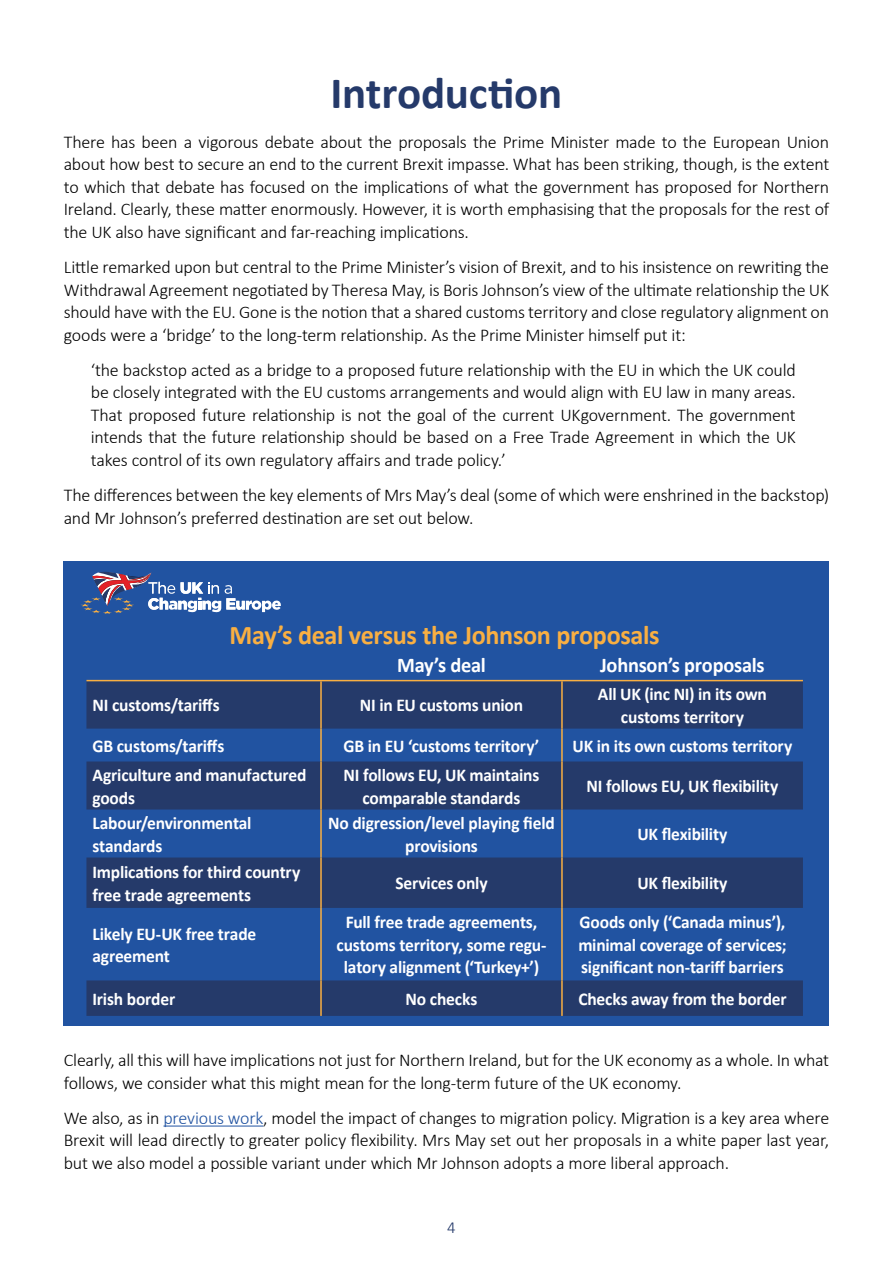
<style>
.page{position:relative;width:893px;height:1263px;background:#fff}
.page>*{position:absolute;margin:0;border:0;box-sizing:border-box;transform-origin:0 0}
.t1{font:700 45px "Calibri";letter-spacing:-.005em;color:#253a6a}
.t2{font:700 27px "Calibri";letter-spacing:-.015em;color:#f9af42}
.t3{font:700 21px "Calibri";letter-spacing:-.01em;color:#fff}
.t4{font:300 18px/22.5px "Calibri";letter-spacing:-.015em;color:#000;text-align:justify}
.t5{font:700 18px/22.5px "Calibri";letter-spacing:-.01em;color:#fff;text-align:center}
.t6{font:300 16.8px "Calibri";color:#253a6a}
.s1{color:#2153a1}
</style>
<div class="page">
<div style="left:64px;top:561px;width:765px;height:465px;background:#2153a1"></div>
<svg style="left:81px;top:572px;width:200px;height:42px"></svg>
<svg style="left:86px;top:681px;width:717px;height:335px;fill:#253a6a"></svg>
<hr style="left:320px;top:681px;width:2px;height:48px;background:#f9af42">
<hr style="left:561px;top:681px;width:2px;height:48px;background:#f9af42">
<hr style="left:320px;top:729px;width:2px;height:32px;background:#f9af42">
<hr style="left:561px;top:729px;width:2px;height:32px;background:#f9af42">
<hr style="left:320px;top:761px;width:2px;height:48px;background:#f9af42">
<hr style="left:561px;top:761px;width:2px;height:48px;background:#f9af42">
<hr style="left:320px;top:809px;width:2px;height:48px;background:#f9af42">
<hr style="left:561px;top:809px;width:2px;height:48px;background:#f9af42">
<hr style="left:320px;top:857px;width:2px;height:51px;background:#f9af42">
<hr style="left:561px;top:857px;width:2px;height:51px;background:#f9af42">
<hr style="left:320px;top:908px;width:2px;height:72px;background:#f9af42">
<hr style="left:561px;top:908px;width:2px;height:72px;background:#f9af42">
<hr style="left:320px;top:980px;width:2px;height:36px;background:#f9af42">
<hr style="left:561px;top:980px;width:2px;height:36px;background:#f9af42">
<hr style="left:86px;top:680px;width:235px;height:1px;background:#f9af42">
<hr style="left:321px;top:680px;width:241px;height:1px;background:#f9af42">
<hr style="left:562px;top:680px;width:241px;height:1px;background:#f9af42">
<hr style="left:163px;top:1125px;width:100px;height:1px;background:#2153a1">
<h1 class="t1" style="left:331px;top:65px;width:233px">Introduction</h1>
<p class="t4" style="left:64px;top:130px;width:767px">There has been a vigorous debate about the proposals the Prime Minister made to the European Union about how best to secure an end to the current Brexit impasse. What has been striking, though, is the extent to which that debate has focused on the implications of what the government has proposed for Northern Ireland. Clearly, these matter enormously. However, it is worth emphasising that the proposals for the rest of the UK also have significant and far-reaching implications.</p>
<p class="t4" style="left:64px;top:255px;width:767px">Little remarked upon but central to the Prime Minister’s vision of Brexit, and to his insistence on rewriting the Withdrawal Agreement negotiated by Theresa May, is Boris Johnson’s view of the ultimate relationship the UK should have with the EU. Gone is the notion that a shared customs territory and close regulatory alignment on goods were a ‘bridge’ to the long-term relationship. As the Prime Minister himself put it:</p>
<p class="t4" style="left:91px;top:358px;width:707px">‘the backstop acted as a bridge to a proposed future relationship with the EU in which the UK could be closely integrated with the EU customs arrangements and would align with EU law in many areas.<br>That proposed future relationship is not the goal of the current UKgovernment. The government intends that the future relationship should be based on a Free Trade Agreement in which the UK takes control of its own regulatory affairs and trade policy.’</p>
<p class="t4" style="left:64px;top:483px;width:767px">The differences between the key elements of Mrs May’s deal (some of which were enshrined in the backstop) and Mr Johnson’s preferred destination are set out below.</p>
<h2 class="t2" style="left:230px;top:618px;width:432px">May’s deal versus the Johnson proposals</h2>
<p class="t3" style="left:397px;top:651px;width:90px">May’s deal</p>
<p class="t3" style="left:600px;top:651px;width:166px">Johnson’s proposals</p>
<p class="t5" style="left:92px;top:694px;width:129px">NI customs/tariffs</p>
<p class="t5" style="left:360px;top:694px;width:165px">NI in EU customs union</p>
<p class="t5" style="left:598px;top:683px;width:171px">All UK (inc NI) in its own customs territory</p>
<p class="t5" style="left:92px;top:734px;width:133px">GB customs/tariffs</p>
<p class="t5" style="left:343px;top:734px;width:197px">GB in EU ‘customs territory’</p>
<p class="t5" style="left:573px;top:734px;width:221px">UK in its own customs territory</p>
<p class="t5" style="left:92px;top:764px;width:215px;text-align:left">Agriculture and manufactured goods</p>
<p class="t5" style="left:344px;top:764px;width:197px">NI follows EU, UK maintains comparable standards</p>
<p class="t5" style="left:587px;top:775px;width:193px">NI follows EU, UK flexibility</p>
<p class="t5" style="left:92px;top:812px;width:161px;text-align:left">Labour/environmental standards</p>
<p class="t5" style="left:328px;top:812px;width:228px">No digression/level playing field provisions</p>
<p class="t5" style="left:637px;top:823px;width:92px">UK flexibility</p>
<p class="t5" style="left:92px;top:861px;width:209px;text-align:left">Implications for third country free trade agreements</p>
<p class="t5" style="left:395px;top:872px;width:94px">Services only</p>
<p class="t5" style="left:637px;top:872px;width:92px">UK flexibility</p>
<p class="t5" style="left:92px;top:922px;width:165px;text-align:left">Likely EU-UK free trade agreement</p>
<p class="t5" style="left:337px;top:911px;width:211px">Full free trade agreements, customs territory, some regu&shy;latory alignment (‘Turkey+’)</p>
<p class="t5" style="left:578px;top:911px;width:210px;text-align:justify">Goods only (‘Canada minus’), minimal coverage of services; significant non-tariff barriers</p>
<p class="t5" style="left:92px;top:988px;width:84px">Irish border</p>
<p class="t5" style="left:406px;top:988px;width:73px">No checks</p>
<p class="t5" style="left:578px;top:988px;width:210px">Checks away from the border</p>
<p class="t4" style="left:64px;top:1048px;width:767px">Clearly, all this will have implications not just for Northern Ireland, but for the UK economy as a whole. In what follows, we consider what this might mean for the long-term future of the UK economy.</p>
<p class="t4" style="left:64px;top:1106px;width:767px">We also, as in <span class="s1">previous work</span>, model the impact of changes to migration policy. Migration is a key area where Brexit will lead directly to greater policy flexibility. Mrs May set out her proposals in a white paper last year, but we also model a possible variant under which Mr Johnson adopts a more liberal approach.</p>
<p class="t6" style="left:447px;top:1217px;width:10px">4</p>
</div>
